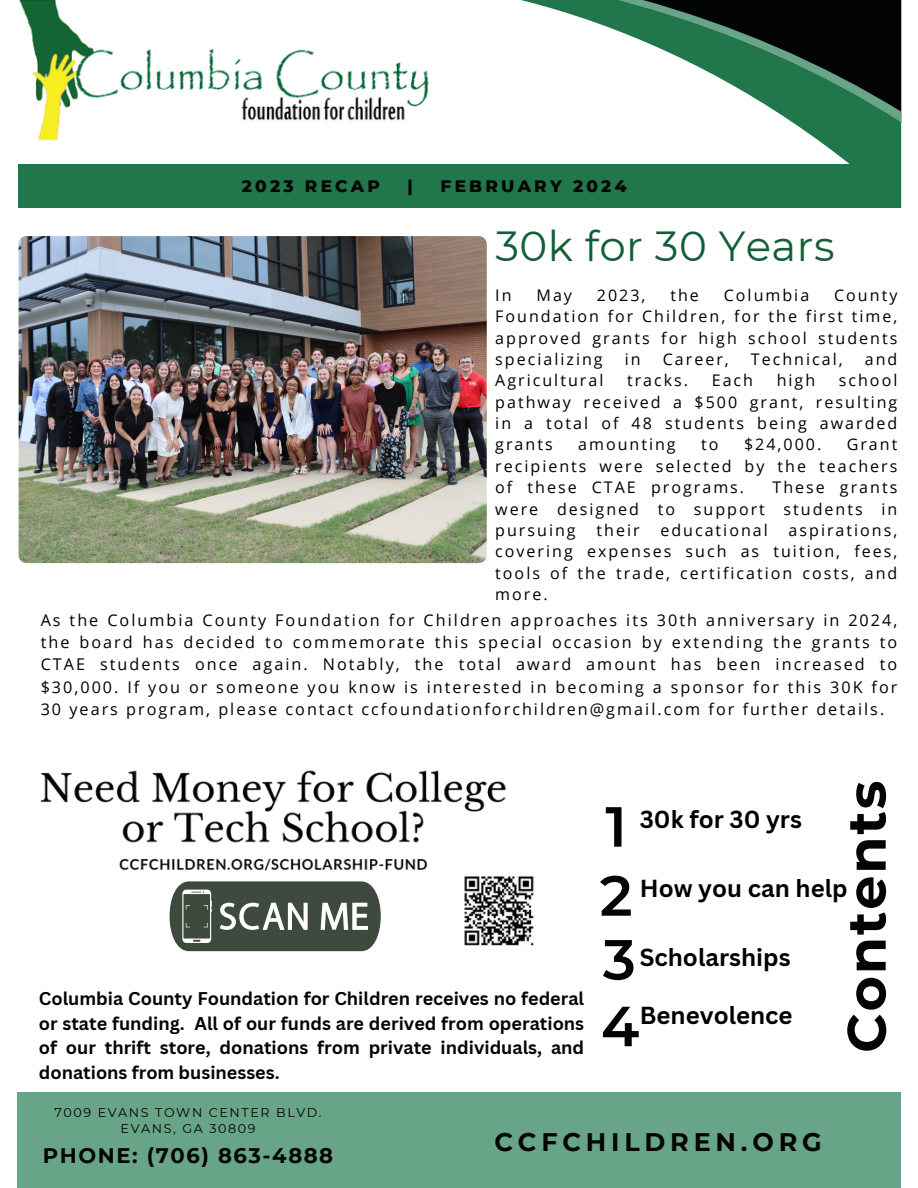
<style>
.page{position:relative;width:918px;height:1188px;background:#fff}
.page>*{position:absolute;margin:0;border:0;box-sizing:border-box;transform-origin:0 0}
.t1{font:600 56.4px "Montserrat";color:#030404}
.t2{font:700 54px "Montserrat";letter-spacing:.035em;color:#030404}
.t3{font:42px "Montserrat";letter-spacing:.01em;color:#125e36}
.t4{font:700 25.35px "Montserrat";letter-spacing:.19em;color:#030404}
.t5{font:700 24px "Canva Sans";color:#000}
.t6{font:700 21px "Montserrat";letter-spacing:.075em;color:#030404}
.t7{font:700 18px/24.8px "Canva Sans";color:#030404;text-align:justify}
.t8{font:800 16.95px "Montserrat";letter-spacing:.19em;color:#030404}
.t9{font:16.2px/22.2px "Open Sans";letter-spacing:.125em;color:#000;text-align:justify}
.t10{font:16.05px/21.3px "Open Sans";letter-spacing:.125em;color:#000;text-align:justify}
.t11{font:12.75px "Montserrat";letter-spacing:.125em;color:#030404}
</style>
<div class="page">
<svg style="left:793px;top:123px;width:108px;height:41px;fill:#21764b"></svg>
<svg style="left:521px;top:0;width:380px;height:123px"></svg>
<div style="left:19px;top:164px;width:882px;height:44px;background:#21764b"></div>
<div style="left:17px;top:1092px;width:884px;height:96px;background:#68a488"></div>
<img style="left:19px;top:0;width:410px;height:141px">
<img style="left:19px;top:236px;width:468px;height:327px;border-radius:8px">
<img style="left:0;top:662px;width:550px;height:310px;border-radius:26px">
<svg style="left:170px;top:881px;width:211px;height:70px;background:#5f695e"></svg>
<p class="t8" style="left:242px;top:175px;width:140px">2023 RECAP</p>
<p class="t8" style="left:408px;top:175px;width:7px">|</p>
<p class="t8" style="left:441px;top:175px;width:187px">FEBRUARY 2024</p>
<h4 class="t3" style="left:495px;top:220px;width:341px">30k for 30 Years</h4>
<p class="t10" style="left:495px;top:284px;width:18px">In</p>
<p class="t10" style="left:537px;top:284px;width:37px">May</p>
<p class="t10" style="left:597px;top:284px;width:50px">2023,</p>
<p class="t10" style="left:670px;top:284px;width:30px">the</p>
<p class="t10" style="left:724px;top:284px;width:87px">Columbia</p>
<p class="t10" style="left:495px;top:284px;width:404px;text-indent:339px">County Foundation for Children, for the first time, approved grants for high school students specializing</p>
<p class="t10" style="left:625px;top:348px;width:17px">in</p>
<p class="t10" style="left:663px;top:348px;width:68px">Career,</p>
<p class="t10" style="left:751px;top:348px;width:93px">Technical,</p>
<p class="t10" style="left:865px;top:348px;width:34px">and</p>
<p class="t10" style="left:495px;top:369px;width:110px">Agricultural</p>
<p class="t10" style="left:627px;top:369px;width:63px">tracks.</p>
<p class="t10" style="left:712px;top:369px;width:43px">Each</p>
<p class="t10" style="left:777px;top:369px;width:40px">high</p>
<p class="t10" style="left:495px;top:369px;width:404px;text-indent:344px">school pathway received a $500 grant, resulting in a total of 48 students being awarded grants</p>
<p class="t10" style="left:578px;top:434px;width:99px">amounting</p>
<p class="t10" style="left:701px;top:434px;width:19px">to</p>
<p class="t10" style="left:744px;top:434px;width:79px">$24,000.</p>
<p class="t10" style="left:495px;top:434px;width:404px;text-indent:351px">Grant recipients were selected by the teachers of these CTAE programs.</p>
<p class="t10" style="left:495px;top:476px;width:404px;text-indent:277px">These grants were designed to support students in pursuing</p>
<p class="t10" style="left:596px;top:519px;width:45px">their</p>
<p class="t10" style="left:660px;top:519px;width:109px">educational</p>
<p class="t10" style="left:495px;top:519px;width:404px;text-indent:293px">aspirations, covering expenses such as tuition, fees, tools of the trade, certification costs, and more.</p>
<h4 class="t9" style="left:41px;top:609px;width:858px">As the Columbia County Foundation for Children approaches its 30th anniversary in 2024, the board has decided to commemorate this special occasion by extending the grants to CTAE students once again. Notably, the total award amount has been increased to $30,000. If you or someone you know is interested in becoming a sponsor for this 30K for 30 years program, please contact ccfoundationforchildren@gmail.com for further details.</h4>
<p class="t7" style="left:39px;top:986px;width:547px">Columbia County Foundation for Children receives no federal or state funding. All of our funds are derived from operations of our thrift store, donations from private individuals, and donations from businesses.</p>
<h6 class="t2" style="left:833px;top:1053px;width:274px;rotate:-90deg">Contents</h6>
<h2 class="t1" style="left:605px;top:792px;width:23px">1</h2>
<p class="t1" style="left:600px;top:861px;width:34px">2</p>
<p class="t1" style="left:603px;top:925px;width:34px">3</p>
<p class="t5" style="left:640px;top:802px;width:164px">30k for 30 yrs</p>
<p class="t5" style="left:640px;top:872px;width:209px">How you can help</p>
<p class="t5" style="left:640px;top:941px;width:152px">Scholarships</p>
<p class="t5" style="left:640px;top:998px;width:154px">Benevolence</p>
<p class="t1" style="left:601px;top:992px;width:40px">4</p>
<p class="t11" style="left:54px;top:1104px;width:269px">7009 EVANS TOWN CENTER BLVD.</p>
<h1 class="t11" style="left:121px;top:1121px;width:136px">EVANS, GA 30809</h1>
<h4 class="t6" style="left:43px;top:1143px;width:292px">PHONE: (706) 863-4888</h4>
<p class="t4" style="left:495px;top:1126px;width:329px">CCFCHILDREN.ORG</p>
</div>
